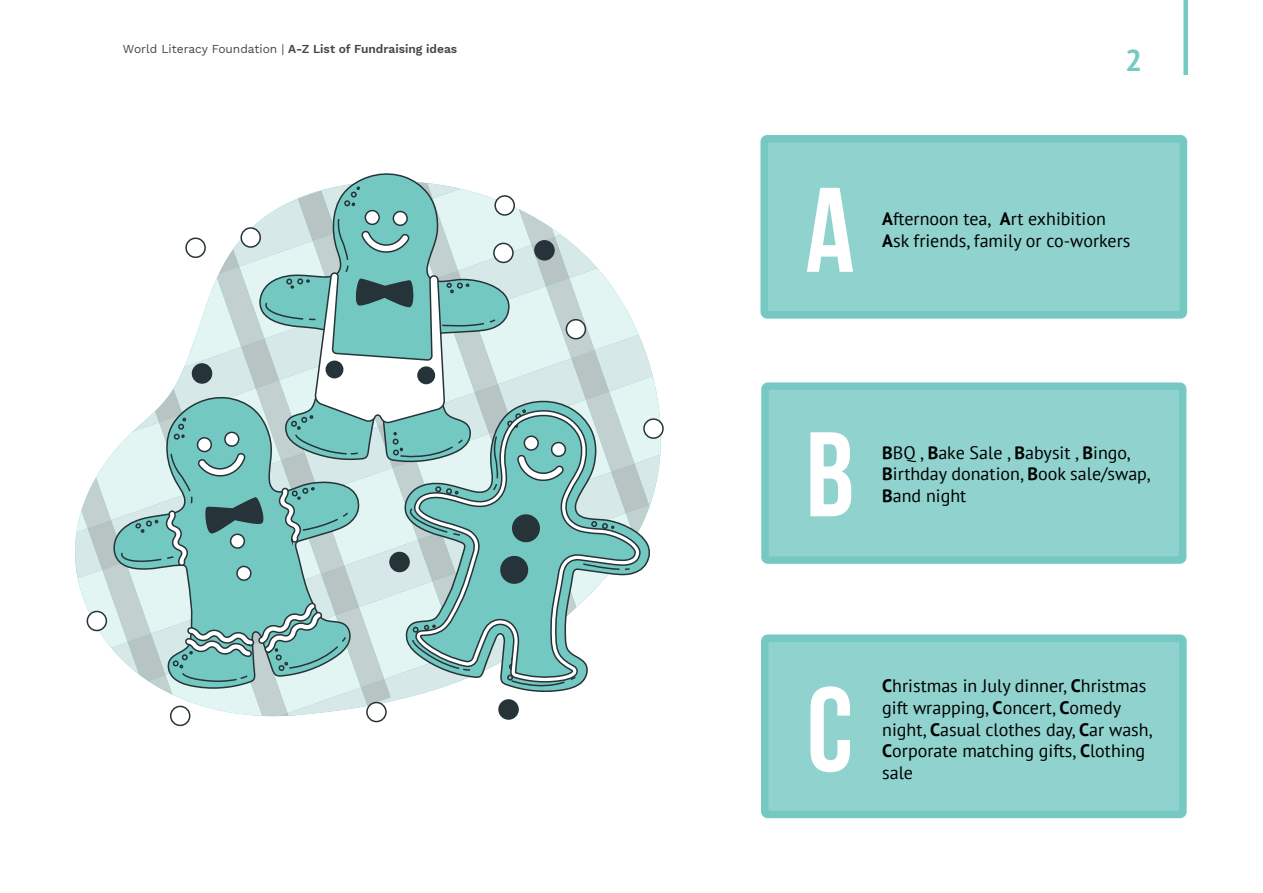
<style>
.page{position:relative;width:1263px;height:893px;background:#fff}
.page>*{position:absolute;margin:0;border:0;box-sizing:border-box;transform-origin:0 0}
.t1{font:700 120px/244.5px "Bebas Neue";color:#fff}
.t2{font:700 30px "PT Sans";color:#74cac1}
.t3{font:18px/21.6px "PT Sans";color:#000}
.t4{font:600 12px "Work Sans";color:#454545}
.s1{font-weight:400}
.s2{font-weight:700}
</style>
<div class="page">
<div style="left:1183px;top:0;width:5px;height:75px;background:#74cac1"></div>
<div style="left:766px;top:636px;width:416px;height:181px;background:#90d3ce;border-radius:3px"></div>
<div style="left:761px;top:634px;width:426px;height:184px;border:8px solid #75c9c2;border-radius:3px"></div>
<div style="left:766px;top:384px;width:415px;height:179px;background:#90d3ce;border-radius:3px"></div>
<div style="left:761px;top:382px;width:425px;height:182px;border:8px solid #75c9c2;border-radius:3px"></div>
<div style="left:765px;top:136px;width:417px;height:181px;background:#90d3ce;border-radius:3px"></div>
<div style="left:760px;top:135px;width:427px;height:184px;border:8px solid #75c9c2;border-radius:3px"></div>
<svg style="left:75px;top:173px;width:585px;height:543px"></svg>
<div style="left:566px;top:320px;width:19px;height:19px;background:#fff;border-radius:50%"></div>
<div style="left:566px;top:319px;width:20px;height:20px;border:2px solid #263338;border-radius:50%"></div>
<div style="left:192px;top:364px;width:20px;height:19px;background:#263338;border-radius:50%"></div>
<div style="left:192px;top:363px;width:20px;height:21px;border:2px solid #263338;border-radius:50%"></div>
<div style="left:241px;top:228px;width:19px;height:19px;background:#fff;border-radius:50%"></div>
<div style="left:240px;top:227px;width:21px;height:21px;border:2px solid #263338;border-radius:50%"></div>
<div style="left:186px;top:238px;width:19px;height:19px;background:#fff;border-radius:50%"></div>
<div style="left:185px;top:237px;width:21px;height:21px;border:2px solid #263338;border-radius:50%"></div>
<div style="left:390px;top:552px;width:19px;height:20px;background:#263338;border-radius:50%"></div>
<div style="left:389px;top:552px;width:21px;height:20px;border:2px solid #263338;border-radius:50%"></div>
<div style="left:87px;top:611px;width:19px;height:20px;background:#fff;border-radius:50%"></div>
<div style="left:87px;top:611px;width:20px;height:20px;border:2px solid #263338;border-radius:50%"></div>
<div style="left:367px;top:702px;width:19px;height:20px;background:#fff;border-radius:50%"></div>
<div style="left:366px;top:702px;width:21px;height:20px;border:2px solid #263338;border-radius:50%"></div>
<div style="left:171px;top:706px;width:19px;height:19px;background:#fff;border-radius:50%"></div>
<div style="left:170px;top:706px;width:20px;height:20px;border:2px solid #263338;border-radius:50%"></div>
<div style="left:644px;top:419px;width:19px;height:19px;background:#fff;border-radius:50%"></div>
<div style="left:643px;top:418px;width:21px;height:21px;border:2px solid #263338;border-radius:50%"></div>
<div style="left:495px;top:196px;width:19px;height:19px;background:#fff;border-radius:50%"></div>
<div style="left:494px;top:195px;width:21px;height:21px;border:2px solid #263338;border-radius:50%"></div>
<div style="left:535px;top:241px;width:19px;height:19px;background:#263338;border-radius:50%"></div>
<div style="left:534px;top:240px;width:21px;height:21px;border:2px solid #263338;border-radius:50%"></div>
<div style="left:494px;top:243px;width:19px;height:20px;background:#fff;border-radius:50%"></div>
<div style="left:493px;top:243px;width:21px;height:20px;border:2px solid #263338;border-radius:50%"></div>
<div style="left:499px;top:700px;width:19px;height:19px;background:#263338;border-radius:50%"></div>
<div style="left:498px;top:699px;width:21px;height:21px;border:2px solid #263338;border-radius:50%"></div>
<p class="t4" style="left:123px;top:39px;width:336px"><span class="s1">World Literacy Foundation |</span> A-Z List of Fundraising ideas</p>
<h2 class="t2" style="left:1125px;top:41px;width:19px">2</h2>
<h1 class="t1" style="left:805px;top:107px;width:50px">a<br>B</h1>
<p class="t3" style="left:882px;top:208px;width:250px"><span class="s2">A</span>fternoon tea, <span class="s2">A</span>rt exhibition<br><span class="s2">A</span>sk friends, family or co-workers</p>
<p class="t3" style="left:882px;top:441px;width:270px"><span class="s2">B</span>BQ , <span class="s2">B</span>ake Sale , <span class="s2">B</span>abysit , <span class="s2">B</span>ingo,<br><span class="s2">B</span>irthday donation, <span class="s2">B</span>ook sale/swap,<br><span class="s2">B</span>and night</p>
<h1 class="t1" style="left:807px;top:606px;width:48px">C</h1>
<p class="t3" style="left:882px;top:675px;width:272px"><span class="s2">C</span>hristmas in July dinner, <span class="s2">C</span>hristmas gift wrapping, <span class="s2">C</span>oncert, <span class="s2">C</span>omedy night, <span class="s2">C</span>asual clothes day, <span class="s2">C</span>ar wash,<br><span class="s2">C</span>orporate matching gifts, <span class="s2">C</span>lothing sale</p>
</div>
